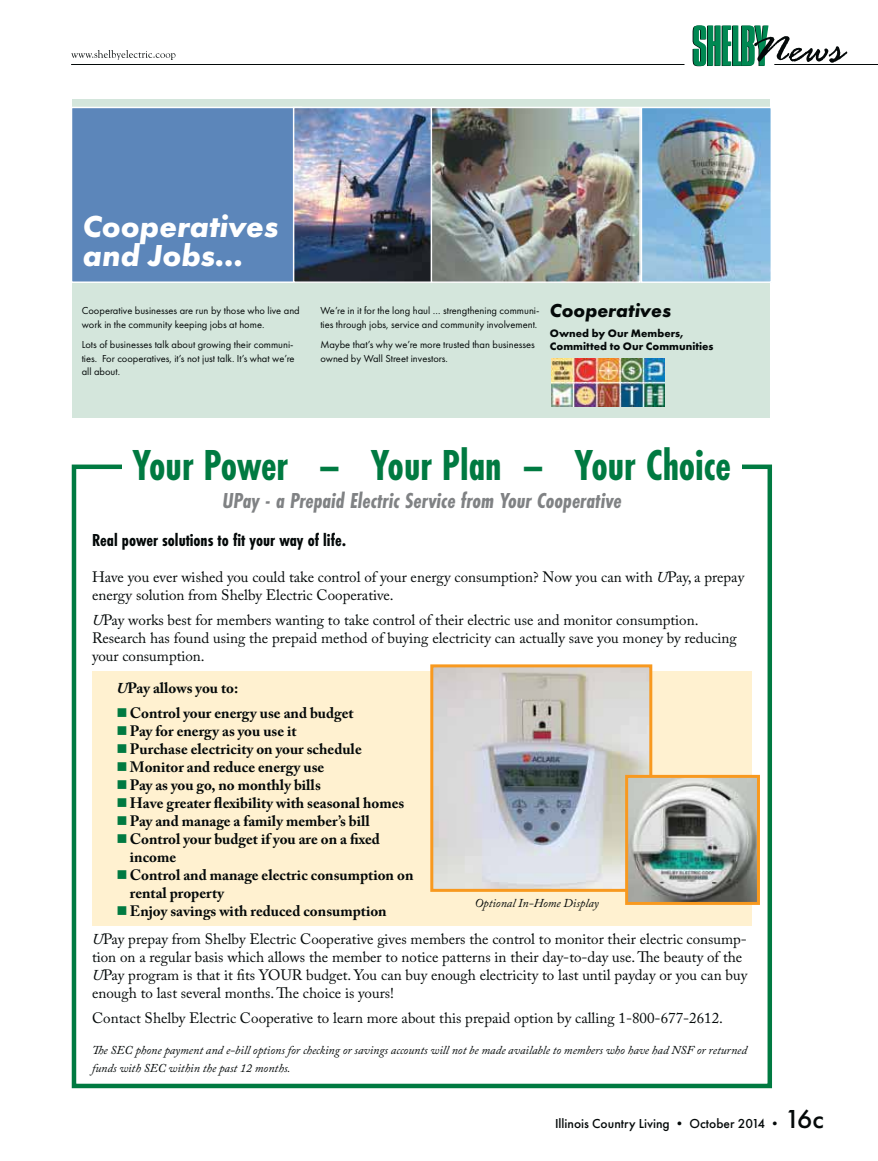
<style>
.page{position:relative;width:878px;height:1161px;background:#fff}
.page>*{position:absolute;margin:0;border:0;box-sizing:border-box;transform-origin:0 0}
.t1{font:700 45px "Futura PT Cond";color:#007a41;scale:.93 1}
.t2{font:italic 700 31.5px/29.4px "Futura PT";color:#fff}
.t3{font:italic 700 22.5px "Futura PT Cond";color:#808284}
.t4{font:italic 700 19.5px "Futura PT";color:#040909}
.t5{font:700 18px "Futura PT Cond";color:#040909}
.t6{font:15px/18px "Adobe Caslon Pro";color:#040909}
.t7{font:700 15px/18px "Adobe Caslon Pro";color:#040909}
.t8{font:500 13.5px "Futura PT";color:#040909}
.t9{font:italic 12px/18px "Adobe Caslon Pro";color:#040909}
.t10{font:700 11.25px/12.9px "Futura PT";color:#040909}
.t11{font:10.5px/13.5px "Futura PT";color:#040909}
.s1{font-style:italic}
.s2{font-size:27px}
</style>
<div class="page">
<hr style="left:71px;top:64px;width:613px;height:1px;background:#040909">
<svg style="left:692px;top:25px;width:155px;height:41px"></svg>
<hr style="left:774px;top:64px;width:104px;height:1px;background:#040909">
<svg style="left:71px;top:50px;width:104px;height:10px"></svg>
<div style="left:72px;top:465px;width:700px;height:623px;border:4px solid #007a41"></div>
<div style="left:93px;top:671px;width:659px;height:255px;background:#fff1d0"></div>
<div style="left:122px;top:446px;width:619px;height:40px;background:#fff"></div>
<img style="left:434px;top:668px;width:214px;height:220px">
<div style="left:430px;top:664px;width:222px;height:228px;border:3px solid #f8991f"></div>
<img style="left:629px;top:779px;width:127px;height:122px">
<div style="left:625px;top:775px;width:135px;height:130px;border:3px solid #f8991f"></div>
<div style="left:72px;top:99px;width:698px;height:319px;background:#d4e6dc"></div>
<img style="left:642px;top:109px;width:128px;height:172px">
<div style="left:640px;top:107px;width:132px;height:176px;border:1px solid #fff"></div>
<div style="left:71px;top:107px;width:230px;height:175px;background:#5c86ba"></div>
<div style="left:71px;top:107px;width:231px;height:176px;border:1px solid #fff"></div>
<img style="left:295px;top:109px;width:135px;height:172px">
<div style="left:293px;top:107px;width:142px;height:176px;border:1px solid #fff"></div>
<img style="left:432px;top:109px;width:206px;height:172px">
<div style="left:430px;top:107px;width:210px;height:176px;border:1px solid #fff"></div>
<img style="left:551px;top:358px;width:113px;height:48px">
<h2 class="t2" style="left:83px;top:211px;width:197px">Cooperatives and Jobs…</h2>
<p class="t11" style="left:82px;top:304px;width:219px">Cooperative businesses are run by those who live and work in the community keeping jobs at home.</p>
<p class="t11" style="left:82px;top:338px;width:214px;text-align:justify">Lots of businesses talk about growing their communi&shy;ties. For cooperatives, it’s not just talk. It’s what we’re all about.</p>
<p class="t11" style="left:320px;top:304px;width:221px">We’re in it for the long haul … strengthening communi&shy;ties through jobs, service and community involvement.</p>
<p class="t11" style="left:320px;top:338px;width:216px">Maybe that’s why we’re more trusted than businesses owned by Wall Street investors.</p>
<h3 class="t4" style="left:550px;top:299px;width:123px">Cooperatives</h3>
<p class="t10" style="left:550px;top:327px;width:165px">Owned by Our Members,<br>Committed to Our Communities</p>
<h1 class="t1" style="left:132px;top:439px;width:645px">Your Power – Your Plan – Your Choice</h1>
<h3 class="t3" style="left:222px;top:487px;width:400px">UPay - a Prepaid Electric Service from Your Cooperative</h3>
<p class="t5" style="left:92px;top:530px;width:256px">Real power solutions to fit your way of life.</p>
<p class="t6" style="left:92px;top:569px;width:653px">Have you ever wished you could take control of your energy consumption? Now you can with <span class="s1">U</span>Pay, a prepay energy solution from Shelby Electric Cooperative.</p>
<p class="t6" style="left:92px;top:612px;width:646px"><span class="s1">U</span>Pay works best for members wanting to take control of their electric use and monitor consumption.<br>Research has found using the prepaid method of buying electricity can actually save you money by reducing your consumption.</p>
<p class="t7" style="left:130px;top:677px;width:225px;line-height:24.8px;text-indent:-14px"><span class="s1">U</span>Pay allows you to:<br>Control your energy use and budget</p>
<p class="t7" style="left:130px;top:723px;width:285px">Pay for energy as you use it<br>Purchase electricity on your schedule<br>Monitor and reduce energy use<br>Pay as you go, no monthly bills<br>Have greater flexibility with seasonal homes<br>Pay and manage a family member’s bill<br>Control your budget if you are on a fixed income<br>Control and manage electric consumption on rental property<br>Enjoy savings with reduced consumption</p>
<p class="t9" style="left:474px;top:895px;width:126px">Optional In-Home Display</p>
<p class="t6" style="left:92px;top:932px;width:656px"><span class="s1">U</span>Pay prepay from Shelby Electric Cooperative gives members the control to monitor their electric consump&shy;tion on a regular basis which allows the member to notice patterns in their day-to-day use. The beauty of the <span class="s1">U</span>Pay program is that it fits YOUR budget. You can buy enough electricity to last until payday or you can buy enough to last several months. The choice is yours!</p>
<p class="t6" style="left:92px;top:1010px;width:632px">Contact Shelby Electric Cooperative to learn more about this prepaid option by calling 1-800-677-2612.</p>
<p class="t9" style="left:92px;top:1043px;width:656px">The SEC phone payment and e-bill options for checking or savings accounts will not be made available to members who have had NSF or returned funds with SEC within the past 12 months.</p>
<p class="t8" style="left:555px;top:1117px;width:270px">Illinois Country Living • October 2014 • <span class="s2">16c</span></p>
</div>
